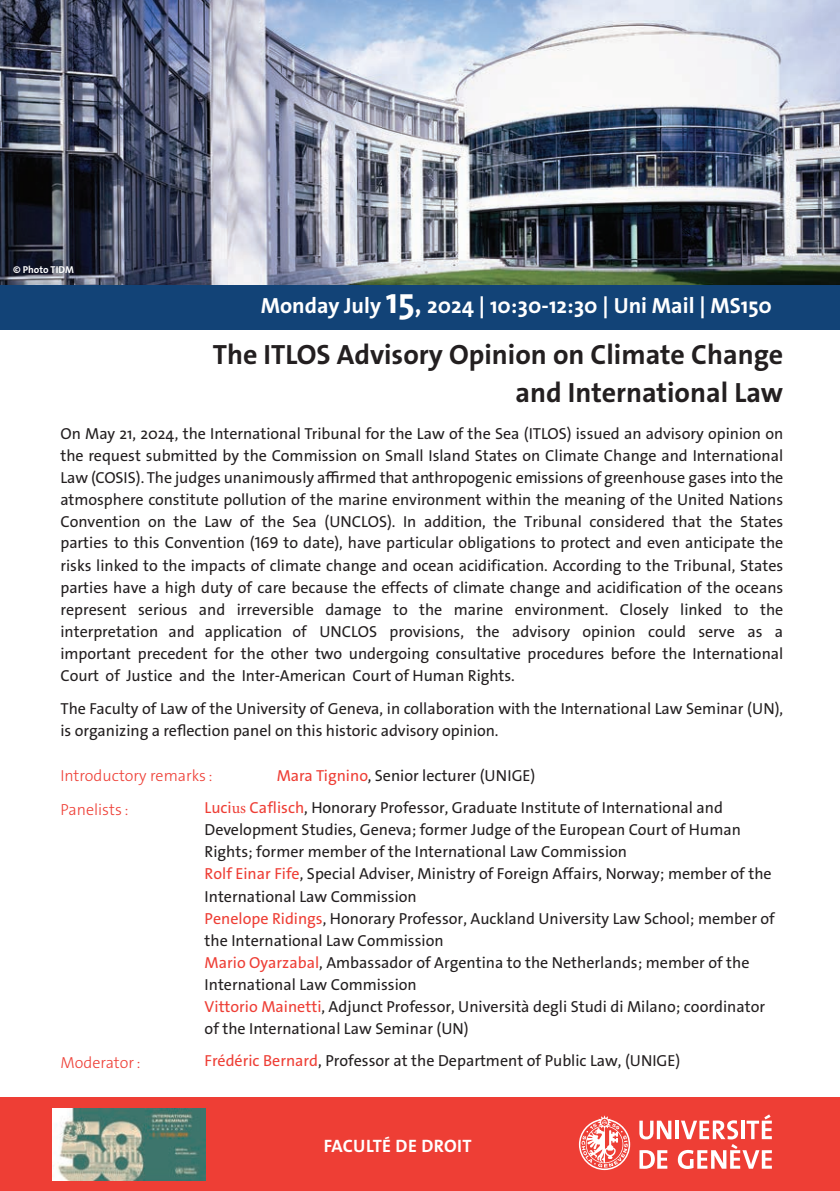
<style>
.page{position:relative;width:840px;height:1191px;background:#fff}
.page>*{position:absolute;margin:0;border:0;box-sizing:border-box;transform-origin:0 0}
.t1{font:700 28px/38px "The Sans Os F";color:#231f20;text-align:right}
.t2{font:700 22px "The Sans Os F";color:#fff}
.t3{font:700 18px "The Sans Os F";letter-spacing:.02em;color:#fff}
.t4{font:16px/22px "The Sans Os F";color:#231f20}
.t5{font:16px "The Sans Trial";color:#231f20}
.t6{font:300 16px "The Sans Os F";color:#ee3e35}
.t7{font:700 10px "The Sans Os F";color:#fff}
.s1{font-size:36px}
.s2{font-size:26px}
.s3{font-family:"The Sans Trial"}
.s4{color:#ee3e35}
.s5{font-family:"Minion Pro";color:#ee3e35}
.s6{font-family:"The Sans Os F";color:#ee3e35}
.s7{font-family:"The Sans Os F"}
</style>
<div class="page">
<img style="left:0;top:0;width:839px;height:284px">
<div style="left:0;top:1098px;width:839px;height:93px;background:#ee3e35"></div>
<svg style="left:578px;top:1115px;width:51px;height:55px"></svg>
<svg style="left:639px;top:1120px;width:32px;height:19px"></svg>
<hr style="left:675px;top:1120px;width:3px;height:19px;background:#fff">
<svg style="left:639px;top:1150px;width:28px;height:18px"></svg>
<svg style="left:677px;top:1114px;width:94px;height:55px"></svg>
<div style="left:0;top:285px;width:839px;height:44px;background:#124377"></div>
<img style="left:52px;top:1108px;width:153px;height:72px">
<p class="t7" style="left:13px;top:263px;width:62px">© Photo TIDM</p>
<h2 class="t2" style="left:260px;top:291px;width:512px">Monday July <span class="s1">15</span><span class="s2">,</span> 2024 | 10:30-12:30 | Uni Mail | MS150</h2>
<h1 class="t1" style="left:213px;top:336px;width:571px">The ITLOS Advisory Opinion on Climate Change and International Law</h1>
<p class="t4" style="left:60px;top:422px;width:724px;text-align:justify">On May 21, 2024, the International Tribunal for the Law of the Sea (ITLOS) issued an advisory opinion on the request submitted by the Commission on Small Island States on Climate Change and International Law (COSIS). The judges unanimously affirmed that anthropogenic emissions of greenhouse gases into the atmosphere constitute pollution of the marine environment within the meaning of the United Nations Convention on the Law of the Sea (UNCLOS). In addition, the Tribunal considered that the States parties to this Convention (<span class="s3">169</span> to date), have particular obligations to protect and even anticipate the risks linked to the impacts of climate change and ocean acidification. According to the Tribunal, States parties have a high duty of care because the effects of climate change and acidification of the oceans represent serious and irreversible damage to the marine environment. Closely linked to the interpretation and application of UNCLOS provisions, the advisory opinion could serve as a important precedent for the other two undergoing consultative procedures before the International Court of Justice and the Inter-American Court of Human Rights.</p>
<p class="t4" style="left:60px;top:698px;width:723px">The Faculty of Law of the University of Geneva, in collaboration with the International Law Seminar (UN), is organizing a reflection panel on this historic advisory opinion.</p>
<p class="t6" style="left:60px;top:765px;width:154px">Introductory remarks :</p>
<p class="t4" style="left:276px;top:765px;width:260px"><span class="s4">Mara Tignino</span>, Senior lecturer (UNIGE)</p>
<p class="t6" style="left:60px;top:799px;width:69px">Panelists :</p>
<p class="t4" style="left:204px;top:796px;width:537px"><span class="s4">Luci</span><span class="s5">us</span> <span class="s4">Caflisch</span>, Honorary Professor, Graduate Institute of International and<br>Development Studies, Geneva; former Judge of the European Court of Human<br>Rights; former member of the International Law Commission</p>
<p class="t5" style="left:204px;top:867px;width:568px"><span class="s6">Rolf Einar Fife</span><span class="s7">,</span> Special Adviser, Ministry of Foreign Affairs, Norway; <span class="s7">member of the</span></p>
<p class="t4" style="left:204px;top:885px;width:571px">International Law Commission<br><span class="s4">Penelope Ridings</span>, Honorary Professor, Auckland University Law School; member of the International Law Commission<br><span class="s4">Mario Oyarzabal</span>, Ambassador of Argentina to the Netherlands; member of the International Law Commission<br><span class="s4">Vittorio Mainetti</span>, Adjunct Professor, Università degli Studi di Milano; coordinator of the International Law Seminar (UN)</p>
<p class="t4" style="left:204px;top:1049px;width:477px"><span class="s4">Frédéric Bernard</span>, Professor at the Department of Public Law, (UNIGE)</p>
<p class="t6" style="left:60px;top:1052px;width:81px">Moderator:</p>
<p class="t3" style="left:323px;top:1134px;width:149px">FACULTÉ DE DROIT</p>
</div>
